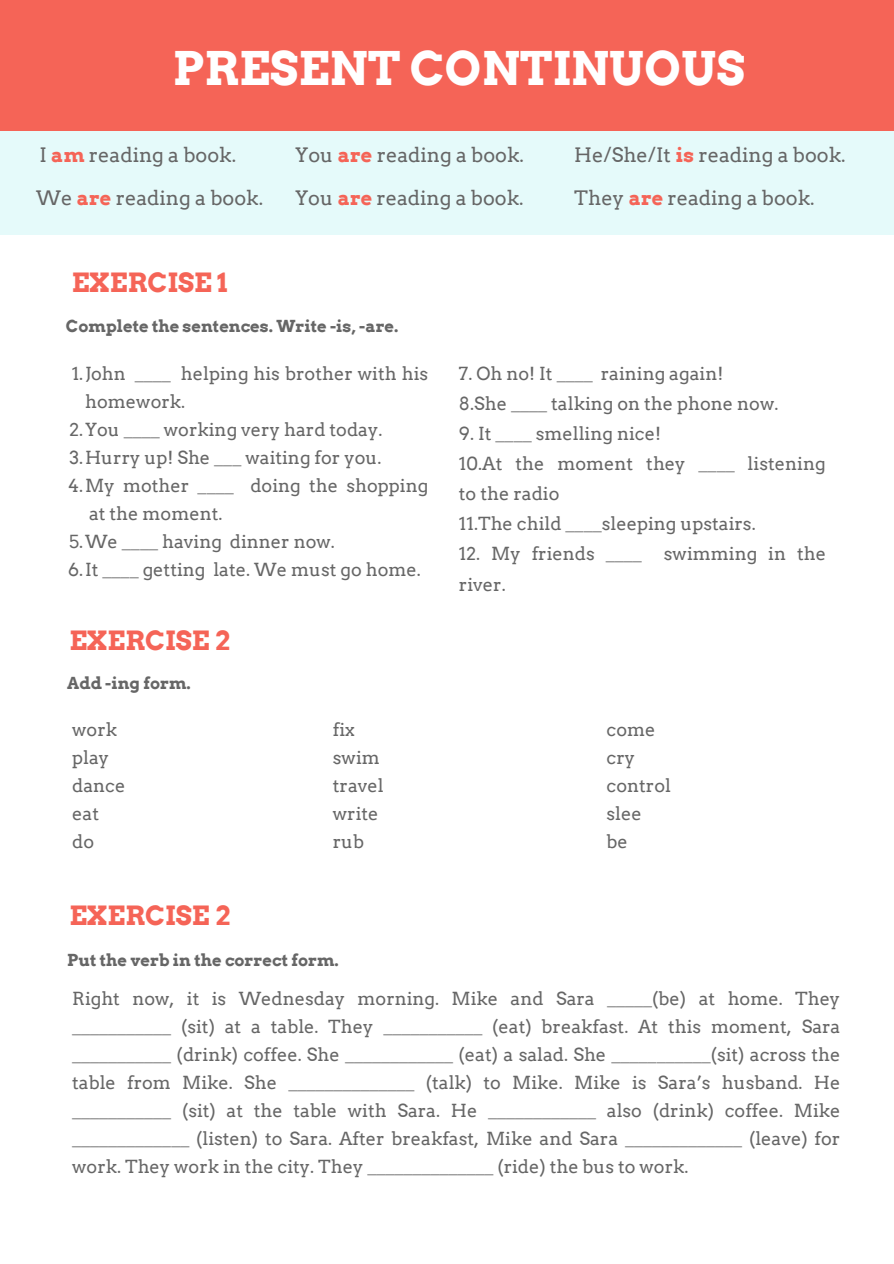
<style>
.page{position:relative;width:894px;height:1264px;background:#fff}
.page>*{position:absolute;margin:0;border:0;box-sizing:border-box;transform-origin:0 0}
.t1{font:700 46.35px "Arvo";color:#fff}
.t2{font:700 26.55px "Arvo";color:#f56457}
.t3{font:19.8px "Arvo";color:#666}
.t4{font:18px/28px "Arvo";color:#666}
.t5{font:700 16.5px "Arvo";color:#666}
.s1{font-weight:700;color:#f56457}
</style>
<div class="page">
<div style="left:0;top:127px;width:893px;height:107px;background:#e5fafa"></div>
<div style="left:0;top:0;width:893px;height:131px;background:#f56457"></div>
<h1 class="t1" style="left:173px;top:40px;width:573px">PRESENT CONTINUOUS</h1>
<p class="t3" style="left:39px;top:143px;width:198px">I <span class="s1">am</span> reading a book.</p>
<p class="t3" style="left:295px;top:143px;width:230px">You <span class="s1">are</span> reading a book.</p>
<p class="t3" style="left:574px;top:143px;width:273px">He/She/It <span class="s1">is</span> reading a book.</p>
<p class="t3" style="left:36px;top:185px;width:228px">We <span class="s1">are</span> reading a book.</p>
<p class="t3" style="left:295px;top:185px;width:230px">You <span class="s1">are</span> reading a book.</p>
<p class="t3" style="left:574px;top:185px;width:242px">They <span class="s1">are</span> reading a book.</p>
<h2 class="t2" style="left:72px;top:266px;width:158px">EXERCISE 1</h2>
<p class="t5" style="left:66px;top:316px;width:334px">Complete the sentences. Write -is, -are.</p>
<p class="t4" style="left:72px;top:359px;width:358px">1.John ____ helping his brother with his</p>
<p class="t4" style="left:85px;top:387px;width:102px">homework.</p>
<p class="t4" style="left:69px;top:415px;width:314px">2.You ____ working very hard today.</p>
<p class="t4" style="left:69px;top:443px;width:313px">3.Hurry up! She ___ waiting for you.</p>
<p class="t4" style="left:68px;top:471px;width:361px">4.My mother ____ doing the shopping</p>
<p class="t4" style="left:89px;top:499px;width:135px">at the moment.</p>
<p class="t4" style="left:69px;top:527px;width:267px">5.We ____ having dinner now.</p>
<p class="t4" style="left:68px;top:555px;width:354px">6.It ____ getting late. We must go home.</p>
<p class="t4" style="left:459px;top:358px;width:321px;line-height:30.2px">7. Oh no! It ____ raining again!<br>8.She ____ talking on the phone now.</p>
<p class="t4" style="left:459px;top:418px;width:368px;line-height:30.2px">9. It ____ smelling nice!<br>10.At the moment they ____ listening to the radio<br>11.The child ____sleeping upstairs.</p>
<p class="t4" style="left:459px;top:539px;width:368px;line-height:30.2px">12. My friends ____ swimming in the river.</p>
<h2 class="t2" style="left:69px;top:624px;width:162px">EXERCISE 2</h2>
<p class="t5" style="left:67px;top:672px;width:125px">Add -ing form.</p>
<p class="t4" style="left:72px;top:715px;width:55px">work play dance eat do</p>
<p class="t4" style="left:333px;top:715px;width:52px">fix swim travel write rub</p>
<p class="t4" style="left:606px;top:715px;width:66px">come cry control slee<br>be</p>
<h2 class="t2" style="left:69px;top:899px;width:162px">EXERCISE 2</h2>
<p class="t5" style="left:67px;top:950px;width:273px">Put the verb in the correct form.</p>
<p class="t4" style="left:72px;top:984px;width:769px;text-align:justify">Right now, it is Wednesday morning. Mike and Sara _____(be) at home. They ___________ (sit) at a table. They ___________ (eat) breakfast. At this moment, Sara ___________ (drink) coffee. She ____________ (eat) a salad. She ___________(sit) across the table from Mike. She ______________ (talk) to Mike. Mike is Sara’s husband. He ___________ (sit) at the table with Sara. He ____________ also (drink) coffee. Mike _____________ (listen) to Sara. After breakfast, Mike and Sara _____________ (leave) for work. They work in the city. They ______________ (ride) the bus to work.</p>
</div>
